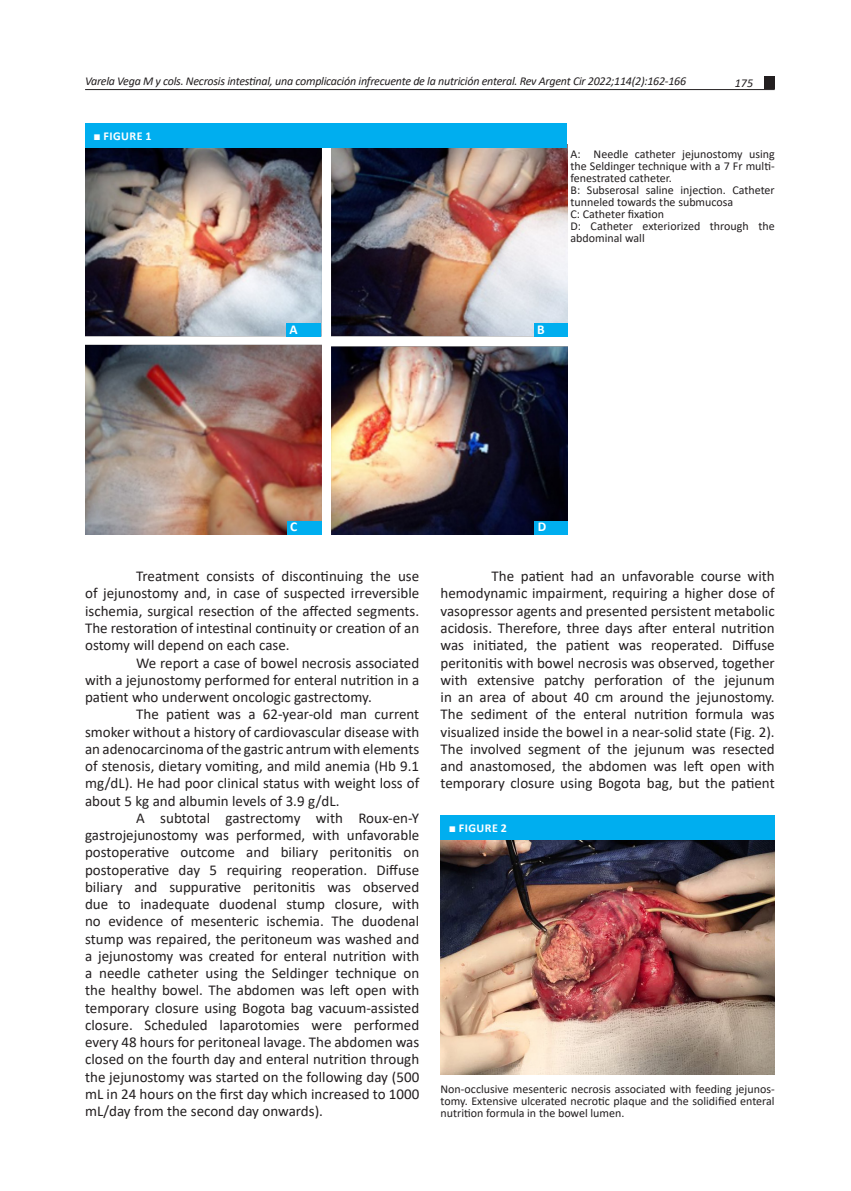
<style>
.page{position:relative;width:851px;height:1191px;background:#fff}
.page>*{position:absolute;margin:0;border:0;box-sizing:border-box;transform-origin:0 0}
.Texto_GRAL_CON_TAB{font:15px/17.2px "Calibri";color:#231f20;text-align:justify}
.Texto_GRAL{font:700 13.5px "Calibri";color:#fff}
.Texto_GRAL-2{font:12px/12px "Calibri";color:#231f20;text-align:justify}
.t1{font:italic 12px "Calibri";letter-spacing:-.02em;color:#231f20}
.t2{font:700 12px "Calibri";letter-spacing:.04em;color:#fff}
.s1{font-family:"Garamond"}
</style>
<div class="page">
<hr style="left:85px;top:89px;width:689px;height:1px;background:#231f20">
<div style="left:763px;top:76px;width:11px;height:13px;background:#231f20"></div>
<img style="left:440px;top:840px;width:334px;height:234px">
<div style="left:440px;top:815px;width:334px;height:25px;background:#00aeef"></div>
<img style="left:85px;top:148px;width:482px;height:386px">
<div style="left:85px;top:123px;width:482px;height:25px;background:#00aeef"></div>
<div style="left:286px;top:323px;width:34px;height:14px;background:#00aeef"></div>
<div style="left:534px;top:323px;width:33px;height:14px;background:#00aeef"></div>
<div style="left:287px;top:521px;width:34px;height:13px;background:#00aeef"></div>
<div style="left:534px;top:521px;width:34px;height:13px;background:#00aeef"></div>
<p class="t1" style="left:85px;top:73px;width:602px">Varela Vega M y cols. Necrosis intestinal, una complicación infrecuente de la nutrición enteral. Rev Argent Cir 2022;114(2):162-166</p>
<p class="t2" style="left:93px;top:128px;width:60px"><span class="s1">■</span> FIGURE 1</p>
<p class="t1" style="left:734px;top:74px;width:20px">175</p>
<p class="Texto_GRAL-2" style="left:570px;top:148px;width:206px">A: Needle catheter jejunostomy using the Seldinger technique with a 7 Fr multi&shy;fenestrated catheter.</p>
<p class="Texto_GRAL-2" style="left:570px;top:184px;width:206px">B: Subserosal saline injection. Catheter tunneled towards the submucosa</p>
<p class="Texto_GRAL-2" style="left:570px;top:208px;width:95px">C: Catheter fixation</p>
<p class="Texto_GRAL-2" style="left:570px;top:220px;width:206px">D: Catheter exteriorized through the abdominal wall</p>
<p class="Texto_GRAL" style="left:289px;top:319px;width:10px">A</p>
<p class="Texto_GRAL" style="left:537px;top:319px;width:9px">B</p>
<p class="Texto_GRAL" style="left:290px;top:517px;width:9px">C</p>
<p class="Texto_GRAL" style="left:537px;top:517px;width:10px">D</p>
<p class="Texto_GRAL_CON_TAB" style="left:85px;top:567px;width:335px;text-indent:51px">Treatment consists of discontinuing the use of jejunostomy and, in case of suspected irreversible ischemia, surgical resection of the affected segments.<br>The restoration of intestinal continuity or creation of an ostomy will depend on each case.</p>
<p class="Texto_GRAL_CON_TAB" style="left:85px;top:653px;width:335px;text-indent:51px">We report a case of bowel necrosis associated with a jejunostomy performed for enteral nutrition in a patient who underwent oncologic gastrectomy.</p>
<p class="Texto_GRAL_CON_TAB" style="left:85px;top:705px;width:335px;text-indent:51px">The patient was a 62-year-old man current smoker without a history of cardiovascular disease with an adenocarcinoma of the gastric antrum with elements of stenosis, dietary vomiting, and mild anemia (Hb 9.1 mg/dL). He had poor clinical status with weight loss of about 5 kg and albumin levels of 3.9 g/dL.</p>
<p class="Texto_GRAL_CON_TAB" style="left:85px;top:809px;width:335px;text-indent:51px">A subtotal gastrectomy with Roux-en-Y gastrojejunostomy was performed, with unfavorable postoperative outcome and biliary peritonitis on postoperative day 5 requiring reoperation. Diffuse biliary and suppurative peritonitis was observed due to inadequate duodenal stump closure, with no evidence of mesenteric ischemia. The duodenal stump was repaired, the peritoneum was washed and a jejunostomy was created for enteral nutrition with a needle catheter using the Seldinger technique on the healthy bowel. The abdomen was left open with temporary closure using Bogota bag vacuum-assisted closure. Scheduled laparotomies were performed every 48 hours for peritoneal lavage. The abdomen was closed on the fourth day and enteral nutrition through the jejunostomy was started on the following day (500 mL in 24 hours on the first day which increased to 1000 mL/day from the second day onwards).</p>
<p class="Texto_GRAL_CON_TAB" style="left:440px;top:567px;width:335px;text-indent:51px">The patient had an unfavorable course with hemodynamic impairment, requiring a higher dose of vasopressor agents and presented persistent metabolic acidosis. Therefore, three days after enteral nutrition was initiated, the patient was reoperated. Diffuse peritonitis with bowel necrosis was observed, together with extensive patchy perforation of the jejunum in an area of about 40 cm around the jejunostomy.<br>The sediment of the enteral nutrition formula was visualized inside the bowel in a near-solid state (Fig. 2).<br>The involved segment of the jejunum was resected and anastomosed, the abdomen was left open with temporary closure using Bogota bag, but the patient</p>
<p class="t2" style="left:449px;top:819px;width:60px"><span class="s1">■</span> FIGURE 2</p>
<p class="Texto_GRAL-2" style="left:440px;top:1082px;width:335px">Non-occlusive mesenteric necrosis associated with feeding jejunos&shy;tomy. Extensive ulcerated necrotic plaque and the solidified enteral nutrition formula in the bowel lumen.</p>
</div>
